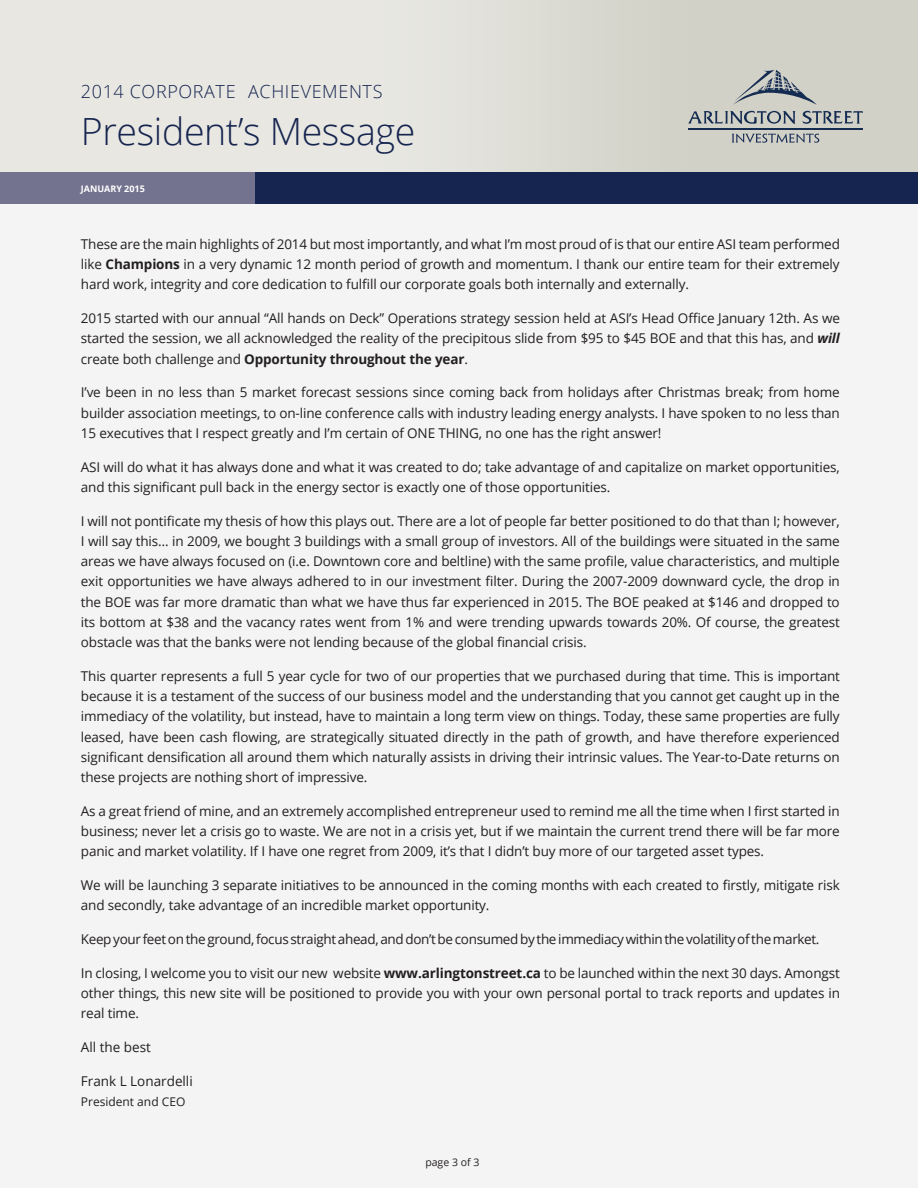
<style>
.page{position:relative;width:918px;height:1188px;background:#fff}
.page>*{position:absolute;margin:0;border:0;box-sizing:border-box;transform-origin:0 0}
.t1{font:300 37.5px "Open Sans";letter-spacing:-.01em;color:#16254f}
.t2{font:300 18px "Open Sans";letter-spacing:.035em;color:#16254f}
.t3{font:13.5px/20.2px "Open Sans";letter-spacing:-.01em;color:#231f20;text-align:justify}
.t4{font:12px "Open Sans";color:#231f20}
.t5{font:10.5px "Open Sans";color:#231f20}
.t6{font:700 9px "Open Sans";color:#fff}
.s1{font-weight:700}
.s2{font-weight:700;font-style:italic}
</style>
<div class="page">
<div style="left:711px;top:0;width:207px;height:172px;background:#d2d1c7"></div>
<img style="left:0;top:0;width:711px;height:172px">
<svg style="left:732px;top:134px;width:87px;height:9px"></svg>
<svg style="left:803px;top:111px;width:60px;height:13px"></svg>
<svg style="left:688px;top:111px;width:107px;height:13px"></svg>
<hr style="left:688px;top:129px;width:175px;height:1px;background:#142b52">
<svg style="left:733px;top:70px;width:84px;height:35px;background:#b0b3b2"></svg>
<div style="left:0;top:196px;width:918px;height:992px;background:#f4f4f4"></div>
<div style="left:251px;top:172px;width:667px;height:31px;background:#16254f"></div>
<div style="left:0;top:172px;width:255px;height:31px;background:#74738f"></div>
<h2 class="t2" style="left:81px;top:80px;width:303px">2014 CORPORATE ACHIEVEMENTS</h2>
<h1 class="t1" style="left:81px;top:106px;width:336px">PRESIDENT’S M ESSAGE</h1>
<p class="t6" style="left:81px;top:182px;width:65px">January 2015</p>
<p class="t3" style="left:81px;top:233px;width:761px">These are the main highlights of 2014 but most importantly, and what I’m most proud of is that our entire ASI team performed like <span class="s1">Champions</span> in a very dynamic 12 month period of growth and momentum. I thank our entire team for their extremely hard work, integrity and core dedication to fulfill our corporate goals both internally and externally.</p>
<p class="t3" style="left:81px;top:308px;width:761px">2015 started with our annual “All hands on Deck” Operations strategy session held at ASI’s Head Office January 12th. As we started the session, we all acknowledged the reality of the precipitous slide from $95 to $45 BOE and that this has, and <span class="s2">will </span>create both challenge and <span class="s1">Opportunity throughout the year</span>.</p>
<p class="t3" style="left:81px;top:382px;width:761px">I’ve been in no less than 5 market forecast sessions since coming back from holidays after Christmas break; from home builder association meetings, to on-line conference calls with industry leading energy analysts. I have spoken to no less than 15 executives that I respect greatly and I’m certain of ONE THING, no one has the right answer!</p>
<p class="t3" style="left:81px;top:456px;width:760px">ASI will do what it has always done and what it was created to do; take advantage of and capitalize on market opportunities, and this significant pull back in the energy sector is exactly one of those opportunities.</p>
<p class="t3" style="left:81px;top:510px;width:761px">I will not pontificate my thesis of how this plays out. There are a lot of people far better positioned to do that than I; however, I will say this… in 2009, we bought 3 buildings with a small group of investors. All of the buildings were situated in the same areas we have always focused on (i.e. Downtown core and beltline) with the same profile, value characteristics, and multiple exit opportunities we have always adhered to in our investment filter. During the 2007-2009 downward cycle, the drop in the BOE was far more dramatic than what we have thus far experienced in 2015. The BOE peaked at $146 and dropped to its bottom at $38 and the vacancy rates went from 1% and were trending upwards towards 20%. Of course, the greatest obstacle was that the banks were not lending because of the global financial crisis.</p>
<p class="t3" style="left:81px;top:665px;width:761px">This quarter represents a full 5 year cycle for two of our properties that we purchased during that time. This is important because it is a testament of the success of our business model and the understanding that you cannot get caught up in the immediacy of the volatility, but instead, have to maintain a long term view on things. Today, these same properties are fully leased, have been cash flowing, are strategically situated directly in the path of growth, and have therefore experienced significant densification all around them which naturally assists in driving their intrinsic values. The Year-to-Date returns on these projects are nothing short of impressive.</p>
<p class="t3" style="left:81px;top:800px;width:760px">As a great friend of mine, and an extremely accomplished entrepreneur used to remind me all the time when I first started in business; never let a crisis go to waste. We are not in a crisis yet, but if we maintain the current trend there will be far more panic and market volatility. If I have one regret from 2009, it’s that I didn’t buy more of our targeted asset types.</p>
<p class="t3" style="left:81px;top:875px;width:761px">We will be launching 3 separate initiatives to be announced in the coming months with each created to firstly, mitigate risk and secondly, take advantage of an incredible market opportunity.</p>
<p class="t3" style="left:81px;top:929px;width:740px">Keep your feet on the ground, focus straight ahead, and don’t be consumed by the immediacy within the volatility of the market.</p>
<p class="t3" style="left:81px;top:962px;width:761px">In closing, I welcome you to visit our new website <span class="s1">www.arlingtonstreet.ca</span> to be launched within the next 30 days. Amongst other things, this new site will be positioned to provide you with your own personal portal to track reports and updates in real time.</p>
<p class="t3" style="left:81px;top:1037px;width:72px">All the best</p>
<p class="t3" style="left:81px;top:1070px;width:113px">Frank L Lonardelli</p>
<p class="t4" style="left:81px;top:1094px;width:106px">President and CEO</p>
<p class="t5" style="left:425px;top:1155px;width:56px">page 3 of 3</p>
</div>
